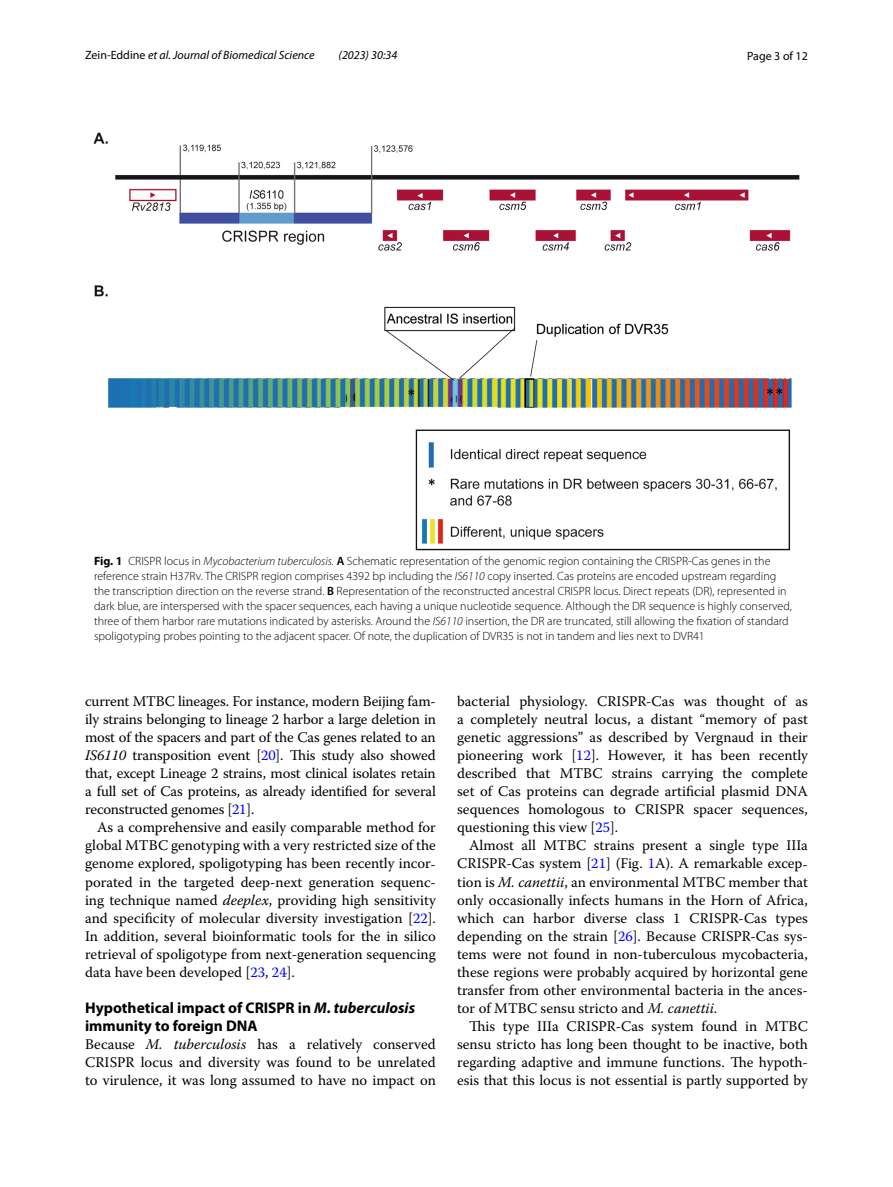
<style>
.page{position:relative;width:893px;height:1187px;background:#fff}
.page>*{position:absolute;margin:0;border:0;box-sizing:border-box;transform-origin:0 0}
.t1{font:700 15.45px/18px "Myriad Pro";color:#000}
.t2{font:14.7px/18px "Warnock Pro";color:#000;text-align:justify}
.t3{font:300 12px/15px "Myriad Pro";color:#000}
.t4{font:italic 12px "Myriad Pro";color:#000}
.t5{font:12px "Myriad Pro";color:#000}
.s1{font-style:normal}
.s2{font-weight:700}
.s3{font-style:italic}
.s4{font-weight:600}
.s5{color:#00f}
</style>
<div class="page">
<img style="left:94px;top:133px;width:705px;height:417px">
<p class="t4" style="left:85px;top:48px;width:231px"><span class="s1">Zein‑Eddine</span> et al. Journal of Biomedical Science</p>
<p class="t4" style="left:339px;top:48px;width:60px">(2023) 30:34</p>
<p class="t5" style="left:747px;top:48px;width:62px">Page 3 of 12</p>
<p class="t3" style="left:94px;top:554px;width:699px"><span class="s2">Fig. 1</span> CRISPR locus in <span class="s3">Mycobacterium tuberculosis.</span> <span class="s4">A</span> Schematic representation of the genomic region containing the CRISPR-Cas genes in the reference strain H37Rv. The CRISPR region comprises 4392 bp including the <span class="s3">IS6110</span> copy inserted. Cas proteins are encoded upstream regarding the transcription direction on the reverse strand. <span class="s4">B</span> Representation of the reconstructed ancestral CRISPR locus. Direct repeats (DR), represented in dark blue, are interspersed with the spacer sequences, each having a unique nucleotide sequence. Although the DR sequence is highly conserved, three of them harbor rare mutations indicated by asterisks. Around the <span class="s3">IS6110</span> insertion, the DR are truncated, still allowing the fixation of standard spoligotyping probes pointing to the adjacent spacer. Of note, the duplication of DVR35 is not in tandem and lies next to DVR41</p>
<p class="t2" style="left:85px;top:692px;width:352px">current MTBC lineages. For instance, modern Beijing fam&shy;ily strains belonging to lineage 2 harbor a large deletion in most of the spacers and part of the Cas genes related to an <span class="s3">IS6110</span> transposition event [<span class="s5">20</span>]. This study also showed that, except Lineage 2 strains, most clinical isolates retain a full set of Cas proteins, as already identified for several reconstructed genomes [<span class="s5">21</span>].</p>
<p class="t2" style="left:85px;top:818px;width:352px;text-indent:12px">As a comprehensive and easily comparable method for global MTBC genotyping with a very restricted size of the genome explored, spoligotyping has been recently incor&shy;porated in the targeted deep-next generation sequenc&shy;ing technique named <span class="s3">deeplex</span>, providing high sensitivity and specificity of molecular diversity investigation [<span class="s5">22</span>].<br>In addition, several bioinformatic tools for the in silico retrieval of spoligotype from next-generation sequencing data have been developed [<span class="s5">23</span>, <span class="s5">24</span>].</p>
<p class="t1" style="left:85px;top:997px;width:332px">Hypothetical impact of CRISPR in <span class="s3">M. tuberculosis </span>immunity to foreign DNA</p>
<p class="t2" style="left:85px;top:1034px;width:352px">Because <span class="s3">M. tuberculosis</span> has a relatively conserved CRISPR locus and diversity was found to be unrelated to virulence, it was long assumed to have no impact on</p>
<p class="t2" style="left:457px;top:692px;width:352px">bacterial physiology. CRISPR-Cas was thought of as a completely neutral locus, a distant ‘‘memory of past genetic aggressions” as described by Vergnaud in their pioneering work [<span class="s5">12</span>]. However, it has been recently described that MTBC strains carrying the complete set of Cas proteins can degrade artificial plasmid DNA sequences homologous to CRISPR spacer sequences, questioning this view [<span class="s5">25</span>].</p>
<p class="t2" style="left:457px;top:836px;width:352px;text-indent:12px">Almost all MTBC strains present a single type IIIa CRISPR-Cas system [<span class="s5">21</span>] (Fig. <span class="s5">1</span>A). A remarkable excep&shy;tion is <span class="s3">M. canettii</span>, an environmental MTBC member that only occasionally infects humans in the Horn of Africa, which can harbor diverse class 1 CRISPR-Cas types depending on the strain [<span class="s5">26</span>]. Because CRISPR-Cas sys&shy;tems were not found in non-tuberculous mycobacteria, these regions were probably acquired by horizontal gene transfer from other environmental bacteria in the ances&shy;tor of MTBC sensu stricto and <span class="s3">M. canettii</span>.</p>
<p class="t2" style="left:457px;top:1016px;width:352px;text-indent:12px">This type IIIa CRISPR-Cas system found in MTBC sensu stricto has long been thought to be inactive, both regarding adaptive and immune functions. The hypoth&shy;esis that this locus is not essential is partly supported by</p>
</div>
